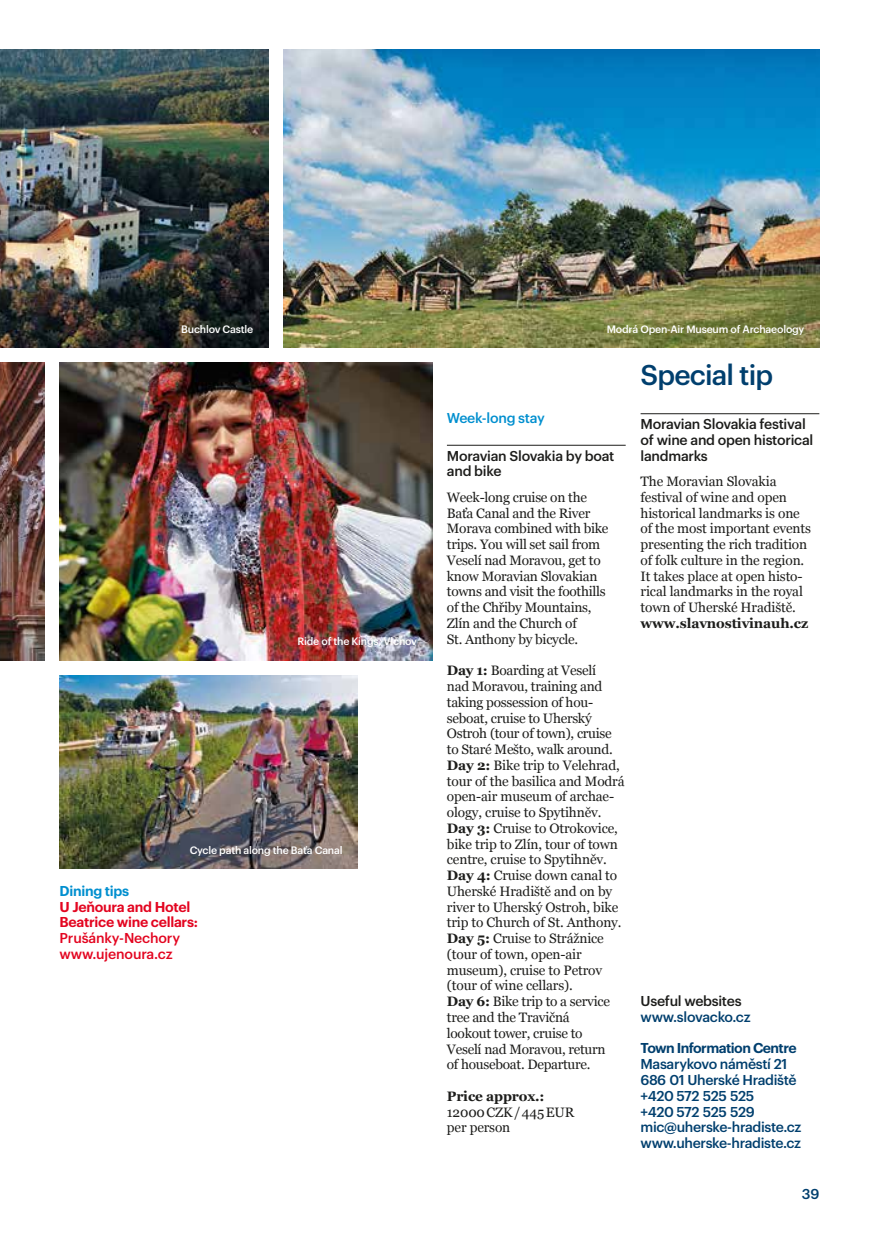
<style>
.page{position:relative;width:874px;height:1241px;background:#fff}
.page>*{position:absolute;margin:0;border:0;box-sizing:border-box;transform-origin:0 0}
.t1{font:500 28px "Graphik";letter-spacing:-.03em;color:#003f6e}
.t2{font:500 14px/15.8px "Graphik";letter-spacing:-.025em;color:#003f6e}
.t3{font:500 14px/15.8px "Graphik";letter-spacing:-.02em;color:#1d1d1b}
.t4{font:600 14px/15.8px "Graphik";letter-spacing:-.02em;color:#e30520}
.t5{font:500 14px/15.8px "Graphik";letter-spacing:-.01em;color:#e30520}
.t6{font:600 14px "Graphik";letter-spacing:-.04em;color:#003f6e}
.t7{font:500 14px "Graphik";letter-spacing:-.02em;color:#008fcf}
.t8{font:600 14px "Graphik";letter-spacing:-.02em;color:#008fcf}
.t9{font:13.65px/15.8px "Georgia";letter-spacing:-.01em;color:#1d1d1b}
.t10{font:700 13.65px "Georgia";letter-spacing:-.01em;color:#1d1d1b}
.t11{font:500 10.5px "Graphik";letter-spacing:-.02em;color:#fff}
.s1{font-weight:700}
</style>
<div class="page">
<img style="left:283px;top:50px;width:536px;height:297px">
<img style="left:60px;top:675px;width:297px;height:193px">
<img style="left:0;top:362px;width:45px;height:298px">
<img style="left:60px;top:362px;width:372px;height:298px">
<img style="left:0;top:50px;width:268px;height:297px">
<hr style="left:446px;top:445px;width:179px;height:1px;background:#1d1d1b">
<hr style="left:640px;top:413px;width:179px;height:1px;background:#1d1d1b">
<p class="t11" style="left:181px;top:321px;width:73px">Buchlov Castle</p>
<p class="t11" style="left:297px;top:633px;width:121px">Ride of the Kings, Vlčnov</p>
<p class="t11" style="left:189px;top:841px;width:154px">Cycle path along the Baťa Canal</p>
<p class="t8" style="left:60px;top:879px;width:71px">Dining tips</p>
<p class="t4" style="left:60px;top:897px;width:140px">U Jeňoura and Hotel<br>Beatrice wine cellars:</p>
<p class="t5" style="left:60px;top:928px;width:122px">Prušánky-Nechory www.ujenoura.cz</p>
<p class="t11" style="left:606px;top:321px;width:199px">Modrá Open-Air Museum of Archaeology</p>
<p class="t7" style="left:446px;top:407px;width:99px">Week-long stay</p>
<p class="t3" style="left:446px;top:446px;width:169px">Moravian Slovakia by boat and bike</p>
<p class="t9" style="left:446px;top:489px;width:163px">Week-long cruise on the<br>Baťa Canal and the River<br>Morava combined with bike trips. You will set sail from<br>Veselí nad Moravou, get to know Moravian Slovakian towns and visit the foothills of the Chřiby Mountains,<br>Zlín and the Church of<br>St. Anthony by bicycle.</p>
<p class="t9" style="left:446px;top:663px;width:179px"><span class="s1">Day 1:</span> Boarding at Veselí<br>nad Moravou, training and taking possession of hou&shy;seboat, cruise to Uherský<br>Ostroh (tour of town), cruise to Staré Mešto, walk around.<br><span class="s1">Day 2:</span> Bike trip to Velehrad, tour of the basilica and Modrá open-air museum of archae&shy;ology, cruise to Spytihněv.<br><span class="s1">Day 3:</span> Cruise to Otrokovice, bike trip to Zlín, tour of town centre, cruise to Spytihněv.<br><span class="s1">Day 4:</span> Cruise down canal to<br>Uherské Hradiště and on by river to Uherský Ostroh, bike trip to Church of St. Anthony.<br><span class="s1">Day 5:</span> Cruise to Strážnice (tour of town, open-air museum), cruise to Petrov (tour of wine cellars).<br><span class="s1">Day 6:</span> Bike trip to a service tree and the Travičná<br>lookout tower, cruise to<br>Veselí nad Moravou, return<br>of houseboat. Departure.</p>
<p class="t10" style="left:446px;top:1087px;width:99px">Price approx.:</p>
<p class="t9" style="left:446px;top:1104px;width:129px">12000CZK/445EUR per person</p>
<h1 class="t1" style="left:640px;top:354px;width:134px">Special tip</h1>
<p class="t3" style="left:640px;top:415px;width:174px">Moravian Slovakia festival of wine and open historical landmarks</p>
<p class="t9" style="left:640px;top:473px;width:172px">The Moravian Slovakia festival of wine and open historical landmarks is one of the most important events presenting the rich tradition of folk culture in the region.<br>It takes place at open histo&shy;rical landmarks in the royal town of Uherské Hradiště.</p>
<p class="t10" style="left:640px;top:614px;width:169px">www.slavnostivinauh.cz</p>
<p class="t3" style="left:640px;top:991px;width:102px">Useful websites</p>
<p class="t2" style="left:640px;top:1007px;width:111px">www.slovacko.cz</p>
<p class="t6" style="left:640px;top:1037px;width:157px">Town Information Centre</p>
<p class="t2" style="left:640px;top:1054px;width:162px">Masarykovo náměstí 21<br>686 01 Uherské Hradiště +420 572 525 525<br>+420 572 525 529 mic@uherske-hradiste.cz www.uherske-hradiste.cz</p>
<p class="t2" style="left:801px;top:1184px;width:19px">39</p>
</div>
